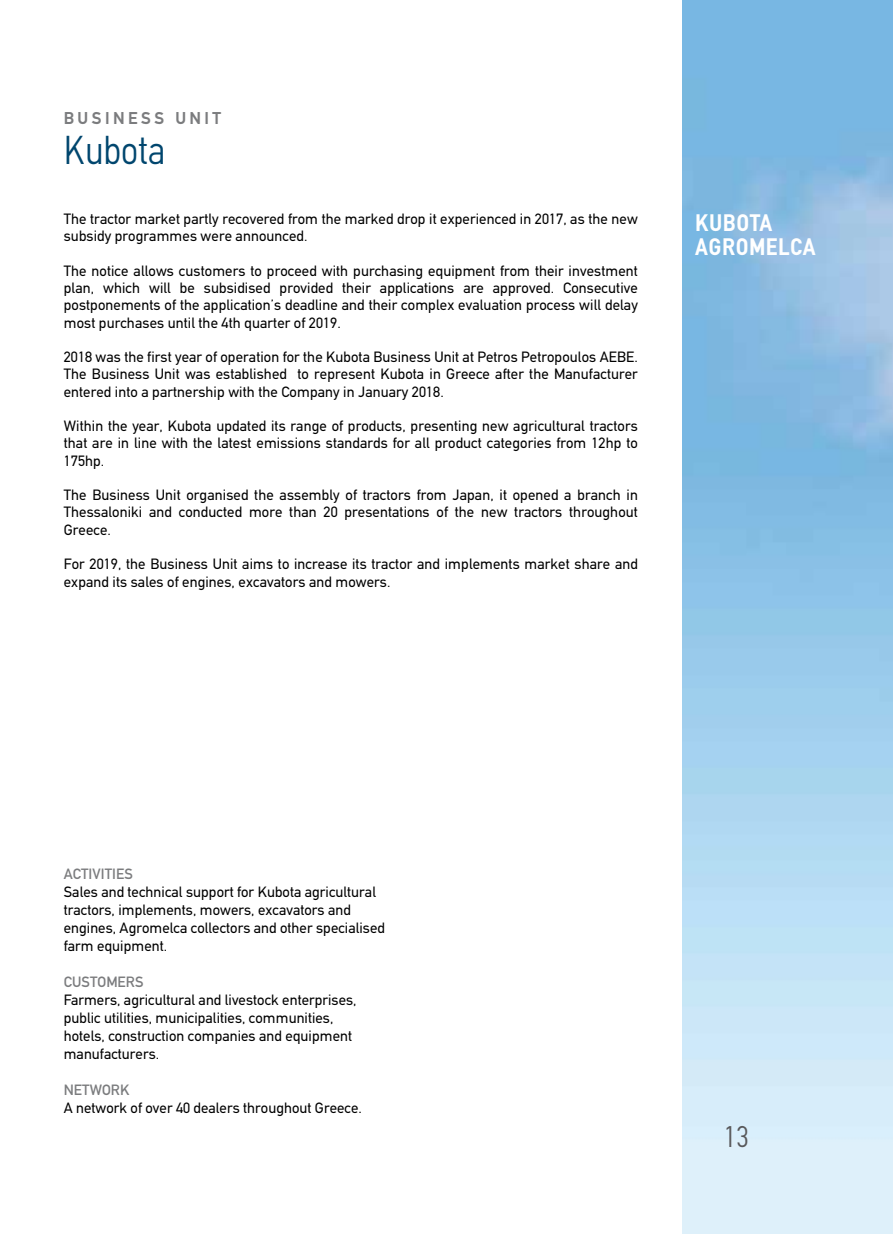
<style>
.page{position:relative;width:893px;height:1234px;background:#fff}
.page>*{position:absolute;margin:0;border:0;box-sizing:border-box;transform-origin:0 0}
.t1{font:300 condensed 40.5px "PF Din Text";color:#00466e}
.t2{font:300 condensed 30px "PF Din Text";color:#58585a}
.t3{font:700 24px/24px "PF Din Text Condensed";letter-spacing:.02em;color:#fff;scale:1.05 1}
.t4{font:700 17.25px "PF Din Text";letter-spacing:.2em;color:#7b7c7e}
.t5{font:15px/17.2px "PF Din Text";letter-spacing:.01em;color:#000}
.t6{font:500 15px "PF Din Text";letter-spacing:.005em;color:#7b7c7e}
</style>
<div class="page">
<p class="t4" style="left:64px;top:108px;width:159px">BUSINESS UNIT</p>
<h1 class="t1" style="left:64px;top:127px;width:103px">Kubota</h1>
<p class="t5" style="left:64px;top:210px;width:576px">The tractor market partly recovered from the marked drop it experienced in 2017, as the new subsidy programmes were announced.</p>
<p class="t5" style="left:64px;top:262px;width:576px;text-align:justify">The notice allows customers to proceed with purchasing equipment from their investment plan, which will be subsidised provided their applications are approved. Consecutive postponements of the application’s deadline and their complex evaluation process will delay most purchases until the 4th quarter of 2019.</p>
<p class="t5" style="left:64px;top:348px;width:576px;text-align:justify">2018 was the first year of operation for the Kubota Business Unit at Petros Petropoulos AEBE.<br>The Business Unit was established to represent Kubota in Greece after the Manufacturer entered into a partnership with the Company in January 2018.</p>
<p class="t5" style="left:64px;top:417px;width:576px;text-align:justify">Within the year, Kubota updated its range of products, presenting new agricultural tractors that are in line with the latest emissions standards for all product categories from 12hp to 175hp.</p>
<p class="t5" style="left:64px;top:486px;width:576px;text-align:justify">The Business Unit organised the assembly of tractors from Japan, it opened a branch in Thessaloniki and conducted more than 20 presentations of the new tractors throughout Greece.</p>
<p class="t5" style="left:64px;top:555px;width:576px">For 2019, the Business Unit aims to increase its tractor and implements market share and expand its sales of engines, excavators and mowers.</p>
<h3 class="t3" style="left:695px;top:210px;width:116px">KUBOTA<br>AGROMELCA</h3>
<p class="t6" style="left:64px;top:865px;width:71px">ACTIVITIES</p>
<p class="t5" style="left:64px;top:883px;width:323px;line-height:18px">Sales and technical support for Kubota agricultural tractors, implements, mowers, excavators and engines, Agromelca collectors and other specialised farm equipment.</p>
<p class="t6" style="left:64px;top:973px;width:81px">CUSTOMERS</p>
<p class="t5" style="left:64px;top:991px;width:294px;line-height:18px">Farmers, agricultural and livestock enterprises, public utilities, municipalities, communities, hotels, construction companies and equipment manufacturers.</p>
<p class="t6" style="left:64px;top:1081px;width:67px">NETWORK</p>
<p class="t5" style="left:64px;top:1099px;width:300px">A network of over 40 dealers throughout Greece.</p>
<h2 class="t2" style="left:724px;top:1119px;width:26px">13</h2>
</div>
